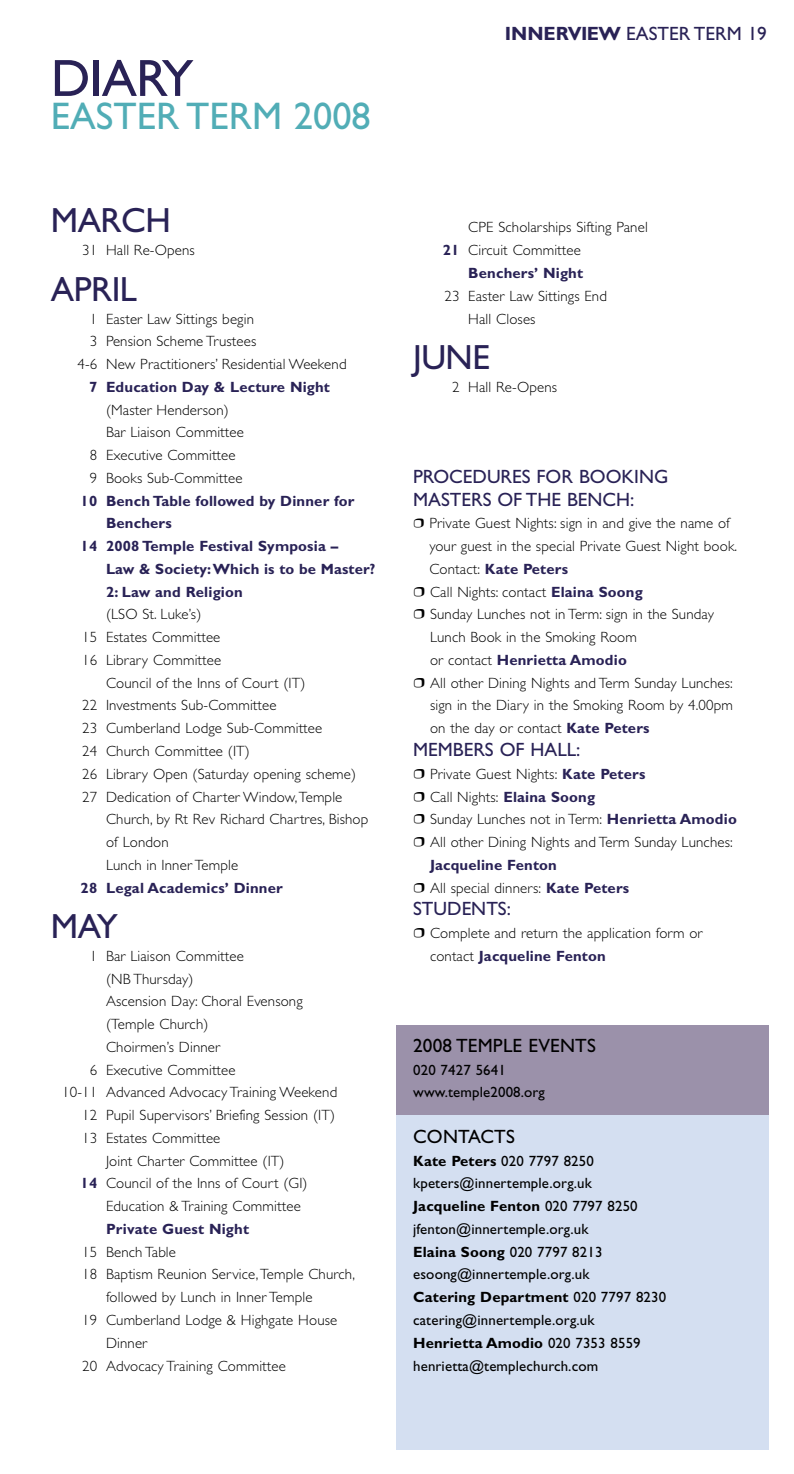
<style>
.page{position:relative;width:794px;height:1474px;background:#fff}
.page>*{position:absolute;margin:0;border:0;box-sizing:border-box;transform-origin:0 0}
.t1{font:52.5px "Gill Sans CE";letter-spacing:-.015em;color:#292256}
.t2{font:38.5px "Gill Sans CE";color:#51adb6}
.t3{font:35px "Gill Sans CE";letter-spacing:-.015em;color:#292256}
.t4{font:19.25px/22.8px "Gill Sans CE";color:#292256}
.t5{font:19.25px "Gill Sans CE";letter-spacing:.01em;color:#000}
.t6{font:300 14.88px/22.8px "Gill Sans CE";letter-spacing:.01em;color:#000}
.t7{font:14.88px/22.8px "Gill Sans CE";letter-spacing:.01em;color:#000}
.t8{font:700 14.88px/22.8px "Gill Sans CE";letter-spacing:.01em;color:#292256}
.s1{font-weight:700;color:#292256}
.s2{font-weight:700}
.s3{font-weight:300;color:#000}
</style>
<div class="page">
<div style="left:396px;top:1114px;width:372px;height:335px;background:#d4dff1"></div>
<div style="left:396px;top:1025px;width:372px;height:89px;background:#9b91aa"></div>
<h1 class="t1" style="left:51px;top:58px;width:144px">DIARY</h1>
<h2 class="t2" style="left:51px;top:101px;width:321px">EASTER TERM 2008</h2>
<h3 class="t3" style="left:51px;top:207px;width:122px">MARCH</h3>
<p class="t6" style="left:82px;top:240px;width:114px">31 Hall Re-Opens</p>
<h3 class="t3" style="left:51px;top:275px;width:88px">APRIL</h3>
<p class="t6" style="left:90px;top:309px;width:166px">1 Easter Law Sittings begin</p>
<p class="t6" style="left:90px;top:331px;width:168px">3 Pension Scheme Trustees</p>
<p class="t6" style="left:77px;top:354px;width:271px">4-6 New Practitioners’ Residential Weekend</p>
<p class="t8" style="left:89px;top:377px;width:242px">7 Education Day &amp; Lecture Night</p>
<p class="t6" style="left:106px;top:400px;width:124px">(Master Henderson)</p>
<p class="t6" style="left:106px;top:422px;width:139px">Bar Liaison Committee</p>
<p class="t6" style="left:90px;top:445px;width:147px">8 Executive Committee</p>
<p class="t6" style="left:90px;top:468px;width:154px">9 Books Sub-Committee</p>
<p class="t8" style="left:81px;top:490px;width:275px">10 Bench Table followed by Dinner for</p>
<p class="t8" style="left:106px;top:513px;width:67px">Benchers</p>
<p class="t8" style="left:81px;top:536px;width:259px">14 2008 Temple Festival Symposia –</p>
<p class="t8" style="left:106px;top:559px;width:271px">Law &amp; Society:Which is to be Master?</p>
<p class="t8" style="left:106px;top:581px;width:138px">2: Law and Religion</p>
<p class="t6" style="left:106px;top:604px;width:97px">(LSO St. Luke’s)</p>
<p class="t6" style="left:82px;top:627px;width:140px">15 Estates Committee</p>
<p class="t6" style="left:82px;top:650px;width:141px">16 Library Committee</p>
<p class="t6" style="left:106px;top:673px;width:201px">Council of the Inns of Court (IT)</p>
<p class="t6" style="left:82px;top:695px;width:196px">22 Investments Sub-Committee</p>
<p class="t6" style="left:82px;top:718px;width:242px">23 Cumberland Lodge Sub-Committee</p>
<p class="t6" style="left:82px;top:741px;width:169px">24 Church Committee (IT)</p>
<p class="t6" style="left:82px;top:764px;width:275px">26 Library Open (Saturday opening scheme)</p>
<p class="t6" style="left:82px;top:786px;width:262px">27 Dedication of Charter Window,Temple</p>
<p class="t6" style="left:106px;top:809px;width:264px">Church, by Rt Rev Richard Chartres, Bishop</p>
<p class="t6" style="left:106px;top:832px;width:64px">of London</p>
<p class="t6" style="left:106px;top:855px;width:134px">Lunch in Inner Temple</p>
<p class="t8" style="left:81px;top:877px;width:204px">28 Legal Academics’ Dinner</p>
<h3 class="t3" style="left:51px;top:912px;width:68px">MAY</h3>
<p class="t6" style="left:90px;top:946px;width:156px">1 Bar Liaison Committee</p>
<p class="t6" style="left:106px;top:968px;width:89px">(NB Thursday)</p>
<p class="t6" style="left:106px;top:991px;width:198px">Ascension Day: Choral Evensong</p>
<p class="t6" style="left:106px;top:1014px;width:104px">(Temple Church)</p>
<p class="t6" style="left:106px;top:1037px;width:116px">Choirmen’s Dinner</p>
<p class="t6" style="left:90px;top:1059px;width:147px">6 Executive Committee</p>
<p class="t6" style="left:62px;top:1082px;width:276px">10-11 Advanced Advocacy Training Weekend</p>
<p class="t6" style="left:82px;top:1105px;width:254px">12 Pupil Supervisors’ Briefing Session (IT)</p>
<p class="t6" style="left:82px;top:1128px;width:140px">13 Estates Committee</p>
<p class="t6" style="left:106px;top:1150px;width:180px">Joint Charter Committee (IT)</p>
<p class="t6" style="left:81px;top:1173px;width:228px"><span class="s1">14</span> Council of the Inns of Court (GI)</p>
<p class="t6" style="left:106px;top:1196px;width:196px">Education &amp; Training Committee</p>
<p class="t8" style="left:106px;top:1218px;width:144px">Private Guest Night</p>
<p class="t6" style="left:82px;top:1241px;width:95px">15 Bench Table</p>
<p class="t6" style="left:82px;top:1264px;width:274px">18 Baptism Reunion Service,Temple Church,</p>
<p class="t6" style="left:106px;top:1287px;width:208px">followed by Lunch in Inner Temple</p>
<p class="t6" style="left:82px;top:1310px;width:257px">19 Cumberland Lodge &amp; Highgate House</p>
<p class="t6" style="left:106px;top:1332px;width:43px">Dinner</p>
<p class="t6" style="left:82px;top:1355px;width:205px">20 Advocacy Training Committee</p>
<p class="t4" style="left:505px;top:24px;width:264px"><span class="s2">INNERVIEW</span> EASTER TERM 19</p>
<p class="t6" style="left:468px;top:218px;width:181px">CPE Scholarships Sifting Panel</p>
<p class="t6" style="left:443px;top:240px;width:140px"><span class="s1">21</span> Circuit Committee</p>
<p class="t8" style="left:468px;top:263px;width:116px">Benchers’ Night</p>
<p class="t6" style="left:468px;top:286px;width:140px;text-indent:-24px">23 Easter Law Sittings End<br>Hall Closes</p>
<h3 class="t3" style="left:413px;top:344px;width:78px">JUNE</h3>
<p class="t6" style="left:452px;top:377px;width:107px">2 Hall Re-Opens</p>
<p class="t4" style="left:413px;top:466px;width:257px">PROCEDURES FOR BOOKING<br>MASTERS OF THE BENCH:</p>
<p class="t6" style="left:429px;top:513px;width:309px">Private Guest Nights: sign in and give the name of your guest in the special Private Guest Night book.<br>Contact: <span class="s1">Kate Peters<br></span>Call Nights: contact <span class="s1">Elaina Soong<br></span>Sunday Lunches not in Term: sign in the Sunday Lunch Book in the Smoking Room<br>or contact <span class="s1">Henrietta Amodio<br></span>All other Dining Nights and Term Sunday Lunches: sign in the Diary in the Smoking Room by 4.00pm on the day or contact <span class="s1">Kate Peters</span></p>
<p class="t4" style="left:413px;top:739px;width:169px">MEMBERS OF HALL:</p>
<p class="t6" style="left:430px;top:764px;width:308px">Private Guest Nights: <span class="s1">Kate Peters<br></span>Call Nights: <span class="s1">Elaina Soong<br></span>Sunday Lunches not in Term: <span class="s1">Henrietta Amodio </span>All other Dining Nights and Term Sunday Lunches:</p>
<p class="t8" style="left:430px;top:854px;width:201px">Jacqueline Fenton<br><span class="s3">All special dinners:</span> Kate Peters</p>
<p class="t4" style="left:413px;top:899px;width:99px">STUDENTS:</p>
<p class="t6" style="left:430px;top:923px;width:274px">Complete and return the application form or contact <span class="s1">Jacqueline Fenton</span></p>
<p class="t5" style="left:413px;top:1037px;width:184px">2008 TEMPLE EVENTS</p>
<p class="t7" style="left:413px;top:1059px;width:133px">020 7427 5641 www.temple2008.org</p>
<p class="t5" style="left:413px;top:1128px;width:103px">CONTACTS</p>
<p class="t7" style="left:413px;top:1150px;width:254px"><span class="s2">Kate Peters</span> 020 7797 8250 kpeters@innertemple.org.uk<br><span class="s2">Jacqueline Fenton</span> 020 7797 8250 jfenton@innertemple.org.uk<br><span class="s2">Elaina Soong</span> 020 7797 8213 esoong@innertemple.org.uk<br><span class="s2">Catering Department</span> 020 7797 8230 catering@innertemple.org.uk<br><span class="s2">Henrietta Amodio</span> 020 7353 8559 henrietta@templechurch.com</p>
</div>
